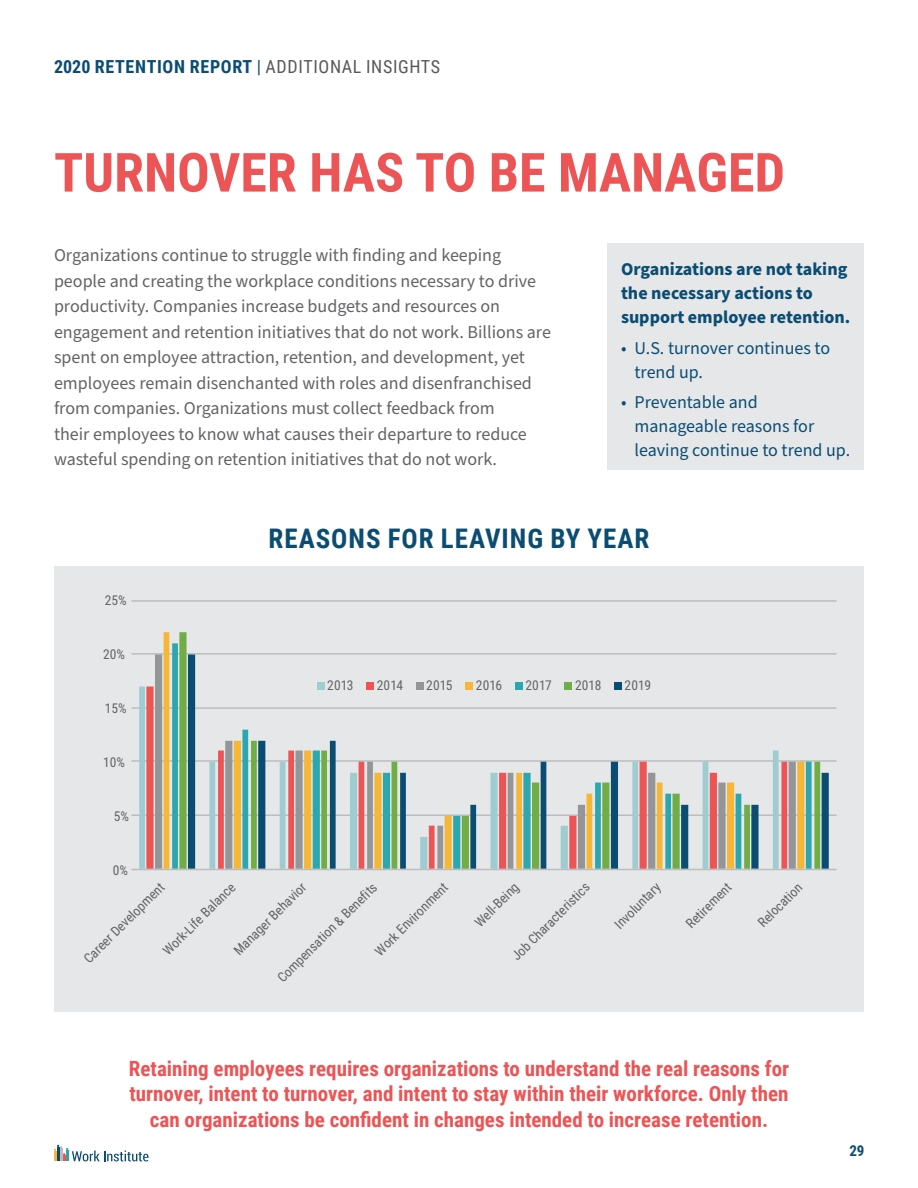
<style>
.page{position:relative;width:918px;height:1188px;background:#fff}
.page>*{position:absolute;margin:0;border:0;box-sizing:border-box;transform-origin:0 0}
.t1{font:700 54px "Roboto Condensed";color:#ec5455}
.t2{font:700 27px "Roboto Condensed";letter-spacing:.035em;color:#0b4d72}
.t3{font:700 21px/25.2px "Roboto Condensed";color:#ec5455;text-align:center}
.t4{font:18px/25.5px "Source Sans Pro";color:#636366}
.t5{font:18px/24px "Source Sans Pro";color:#0b4d72}
.t6{font:700 18px/24px "Source Sans Pro";color:#0b4d72}
.t7{font:700 18px "Roboto Condensed";letter-spacing:.035em;color:#0b4d72}
.t8{font:700 15px "Roboto Condensed";color:#0b4d72}
.t9{font:13.5px "Roboto Condensed";letter-spacing:.005em;color:#636366}
.s1{font-weight:400}
.s2{font-weight:400;color:#57585a}
</style>
<div class="page">
<svg style="left:54px;top:1145px;width:94px;height:16px"></svg>
<div style="left:608px;top:243px;width:256px;height:227px;background:#e6e7e9"></div>
<div style="left:54px;top:567px;width:810px;height:445px;background:#e6e7e9"></div>
<hr style="left:131px;top:814px;width:706px;height:2px;background:#bcbdc0">
<hr style="left:131px;top:760px;width:706px;height:2px;background:#bcbdc0">
<hr style="left:131px;top:707px;width:706px;height:2px;background:#bcbdc0">
<hr style="left:131px;top:653px;width:706px;height:2px;background:#bcbdc0">
<hr style="left:131px;top:600px;width:706px;height:2px;background:#bcbdc0">
<svg style="left:179px;top:632px;width:641px;height:237px"></svg>
<svg style="left:188px;top:655px;width:641px;height:214px"></svg>
<hr style="left:131px;top:869px;width:706px;height:1px;background:#bcbdc0">
<div style="left:317px;top:683px;width:7px;height:7px;background:#9fccd1"></div>
<div style="left:366px;top:683px;width:8px;height:7px;background:#ec5455"></div>
<div style="left:416px;top:683px;width:7px;height:7px;background:#939598"></div>
<div style="left:465px;top:683px;width:8px;height:7px;background:#f6b737"></div>
<div style="left:515px;top:683px;width:7px;height:7px;background:#2ba7ae"></div>
<div style="left:564px;top:683px;width:8px;height:7px;background:#70ad46"></div>
<div style="left:614px;top:683px;width:7px;height:7px;background:#0b4d72"></div>
<p class="t7" style="left:54px;top:54px;width:388px">2020 RETENTION REPORT <span class="s1">|</span> <span class="s2">ADDITIONAL INSIGHTS</span></p>
<h1 class="t1" style="left:54px;top:135px;width:733px">TURNOVER HAS TO BE MANAGED</h1>
<p class="t4" style="left:54px;top:243px;width:498px">Organizations continue to struggle with finding and keeping people and creating the workplace conditions necessary to drive productivity. Companies increase budgets and resources on engagement and retention initiatives that do not work. Billions are spent on employee attraction, retention, and development, yet employees remain disenchanted with roles and disenfranchised from companies. Organizations must collect feedback from<br>their employees to know what causes their departure to reduce wasteful spending on retention initiatives that do not work.</p>
<p class="t6" style="left:621px;top:257px;width:231px">Organizations are not taking the necessary actions to support employee retention.</p>
<p class="t5" style="left:634px;top:336px;width:197px;text-indent:-14px">• U.S. turnover continues to trend up.</p>
<p class="t5" style="left:634px;top:391px;width:217px;text-indent:-14px">• Preventable and manageable reasons for leaving continue to trend up.</p>
<p class="t9" style="left:105px;top:590px;width:23px">25%</p>
<p class="t9" style="left:103px;top:644px;width:23px">20%</p>
<p class="t9" style="left:105px;top:698px;width:23px">15%</p>
<p class="t9" style="left:103px;top:752px;width:23px">10%</p>
<p class="t9" style="left:114px;top:806px;width:17px">5%</p>
<p class="t9" style="left:113px;top:860px;width:17px">0%</p>
<h2 class="t2" style="left:269px;top:519px;width:382px">REASONS FOR LEAVING BY YEAR</h2>
<p class="t9" style="left:327px;top:676px;width:28px">2013</p>
<p class="t9" style="left:377px;top:676px;width:28px">2014</p>
<p class="t9" style="left:426px;top:676px;width:28px">2015</p>
<p class="t9" style="left:476px;top:676px;width:28px">2016</p>
<p class="t9" style="left:525px;top:676px;width:28px">2017</p>
<p class="t9" style="left:575px;top:676px;width:28px">2018</p>
<p class="t9" style="left:625px;top:676px;width:28px">2019</p>
<p class="t9" style="left:79px;top:954px;width:109px;rotate:-45deg">Career Development</p>
<p class="t9" style="left:371px;top:947px;width:98px;rotate:-45deg">Work Environment</p>
<p class="t9" style="left:470px;top:918px;width:58px;rotate:-45deg">Well-Being</p>
<p class="t9" style="left:508px;top:951px;width:105px;rotate:-45deg">Job Characteristics</p>
<p class="t9" style="left:610px;top:920px;width:60px;rotate:-45deg">Involuntary</p>
<p class="t9" style="left:682px;top:919px;width:59px;rotate:-45deg">Retirement</p>
<p class="t9" style="left:754px;top:918px;width:58px;rotate:-45deg">Relocation</p>
<p class="t9" style="left:229px;top:946px;width:98px;rotate:-45deg">Manager Behavior</p>
<p class="t9" style="left:158px;top:946px;width:98px;rotate:-45deg">Work-Life Balance</p>
<p class="t9" style="left:273px;top:973px;width:136px;rotate:-45deg">Compensation &amp; Benefits</p>
<p class="t3" style="left:129px;top:1055px;width:662px">Retaining employees requires organizations to understand the real reasons for turnover, intent to turnover, and intent to stay within their workforce. Only then can organizations be confident in changes intended to increase retention.</p>
<p class="t8" style="left:849px;top:1141px;width:17px">29</p>
</div>
